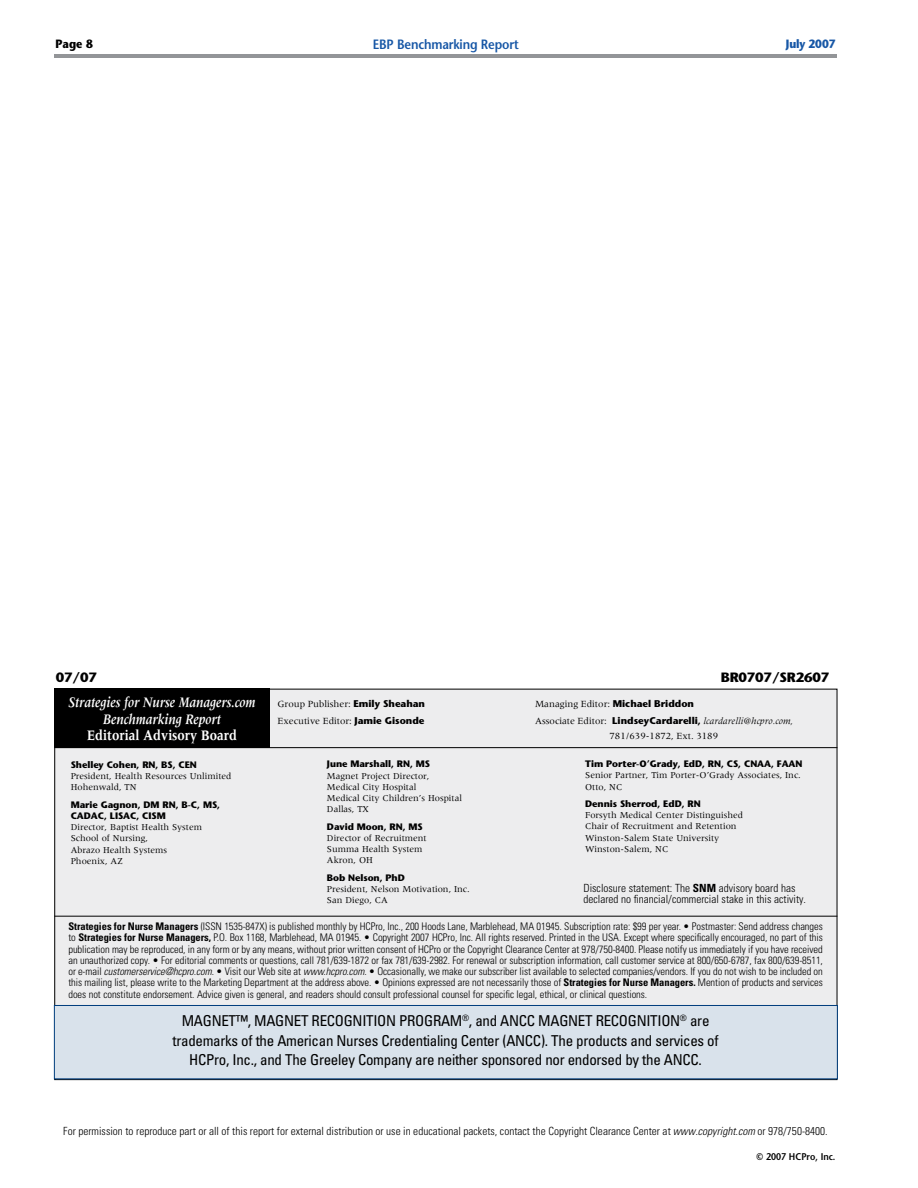
<style>
.page{position:relative;width:918px;height:1188px;background:#fff}
.page>*{position:absolute;margin:0;border:0;box-sizing:border-box;transform-origin:0 0}
.t1{font:condensed 15px/19.5px "Univers LT Std";letter-spacing:-.02em;color:#000;text-align:center}
.t2{font:italic 700 15px/16.5px "Meridien LT Std";color:#fff;text-align:center;scale:.8 1}
.t3{font:700 15px "Meridien LT Std";color:#fff;scale:.8 1}
.t4{font:600 13.5px "Stone Sans Std";letter-spacing:-.01em;color:#1757a6;scale:.9 1}
.t5{font:700 13.5px "Stone Sans Std";letter-spacing:-.01em;color:#000}
.t6{font:700 12px "Stone Sans Std";letter-spacing:-.01em;color:#1757a6;scale:.9 1}
.t7{font:700 12px "Stone Sans Std";color:#000;scale:.9 1}
.t8{font:300 condensed 11.25px/11.2px "Univers LT Std";color:#000}
.t9{font:300 condensed 10.5px/11.2px "Univers LT Std";letter-spacing:-.005em;color:#000;text-align:justify}
.t10{font:700 9.75px/17.2px "Stone Sans Std";color:#000}
.t11{font:9.75px/17.2px "Meridien LT Std";color:#000}
.t12{font:600 9.75px "Stone Sans Std";color:#000;scale:.9 1}
.t13{font:9.3px/11.2px "Meridien LT Std";color:#000}
.t14{font:700 9.3px/11.2px "Stone Sans Std";letter-spacing:-.005em;color:#000}
.s1{font-family:"Stone Sans Std";font-weight:700}
.s2{font-family:"Meridien LT Std";font-weight:400}
.s3{font-family:"Meridien LT Std";font-weight:400;font-style:italic}
.s4{font-weight:700}
.s5{font-style:italic}
</style>
<div class="page">
<hr style="left:54px;top:54px;width:783px;height:3px;background:#939598">
<div style="left:55px;top:689px;width:782px;height:391px;background:#ededee"></div>
<div style="left:55px;top:689px;width:215px;height:59px;background:#000"></div>
<hr style="left:54px;top:747px;width:783px;height:1px;background:#000">
<hr style="left:54px;top:916px;width:783px;height:1px;background:#000">
<div style="left:54px;top:1005px;width:783px;height:74px;background:#d9e2eb"></div>
<div style="left:54px;top:1005px;width:784px;height:74px;border:1px solid #003d7d"></div>
<p class="t7" style="left:56px;top:37px;width:31px">Page</p>
<p class="t4" style="left:373px;top:37px;width:164px">EBP Benchmarking Report</p>
<p class="t6" style="left:786px;top:37px;width:57px">July 2007</p>
<p class="t5" style="left:56px;top:669px;width:43px">07/07</p>
<p class="t5" style="left:721px;top:669px;width:110px">BR0707/SR2607</p>
<h1 class="t2" style="left:69px;top:694px;width:235px">Strategies for Nurse Managers.com<br>Benchmarking Report</h1>
<h1 class="t3" style="left:87px;top:727px;width:189px">Editorial Advisory Board</h1>
<p class="t11" style="left:278px;top:695px;width:149px">Group Publisher: <span class="s1">Emily Sheahan<br></span>Executive Editor: <span class="s1">Jamie Gisonde</span></p>
<p class="t10" style="left:535px;top:695px;width:260px"><span class="s2">Managing Editor:</span> Michael Briddon<br><span class="s2">Associate Editor:</span> Lindsey Cardarelli, <span class="s3">lcardarelli@hcpro.com,</span></p>
<p class="t11" style="left:609px;top:727px;width:110px">781/639-1872, Ext. 3189</p>
<p class="t14" style="left:585px;top:758px;width:167px">Tim Porter-O’Grady, EdD, RN, CS, CNAA</p>
<p class="t14" style="left:771px;top:758px;width:13px">, FAAN</p>
<p class="t13" style="left:585px;top:770px;width:217px">Senior Partner, Tim Porter-O’Grady Associates, Inc.<br>Otto, NC</p>
<p class="t14" style="left:585px;top:798px;width:116px">Dennis Sherrod, EdD, RN</p>
<p class="t13" style="left:585px;top:810px;width:159px">Forsyth Medical Center Distinguished<br>Chair of Recruitment and Retention<br>Winston-Salem State University<br>Winston-Salem, NC</p>
<p class="t14" style="left:327px;top:758px;width:104px">June Marshall, RN, MS</p>
<p class="t13" style="left:327px;top:770px;width:137px">Magnet Project Director,<br>Medical City Hospital<br>Medical City Children’s Hospital<br>Dallas, TX</p>
<p class="t14" style="left:327px;top:821px;width:97px">David Moon, RN, MS</p>
<p class="t13" style="left:327px;top:832px;width:101px">Director of Recruitment<br>Summa Health System<br>Akron, OH</p>
<p class="t14" style="left:327px;top:872px;width:79px">Bob Nelson, PhD</p>
<p class="t13" style="left:327px;top:883px;width:144px">President, Nelson Motivation, Inc.<br>San Diego, CA</p>
<p class="t14" style="left:71px;top:759px;width:126px">Shelley Cohen, RN, BS, CEN</p>
<p class="t13" style="left:71px;top:770px;width:162px">President, Health Resources Unlimited<br>Hohenwald, TN</p>
<p class="t14" style="left:71px;top:799px;width:151px">Marie Gagnon, DM RN, B-C, MS,<br>CADAC, LISAC</p>
<p class="t14" style="left:136px;top:810px;width:31px">, CISM</p>
<p class="t13" style="left:71px;top:822px;width:133px">Director, Baptist Health System<br>School of Nursing,<br>Abrazo Health Systems<br>Phoenix, AZ</p>
<p class="t8" style="left:584px;top:882px;width:224px">Disclosure statement: The <span class="s4">SNM</span> advisory board has declared no financial/commercial stake in this activity.</p>
<p class="t9" style="left:68px;top:921px;width:756px"><span class="s4">Strategies for Nurse Managers</span> (ISSN 1535-847X) is published monthly by HCPro, Inc., 200 Hoods Lane, Marblehead, MA 01945. Subscription rate: $99 per year. • Postmaster: Send address changes to <span class="s4">Strategies for Nurse Managers,</span> P.O. Box 1168, Marblehead, MA 01945. • Copyright 2007 HCPro, Inc. All rights reserved. Printed in the USA. Except where specifically encouraged, no part of this publication may be reproduced, in any form or by any means, without prior written consent of HCPro or the Copyright Clearance Center at 978/750-8400. Please notify us immediately if you have received an unauthorized copy. • For editorial comments or questions, call 781/639-1872 or fax 781/639-2982. For renewal or subscription information, call customer service at 800/650-6787, fax 800/639-8511, or e-mail <span class="s5">customerservice@hcpro.com</span>. • Visit our Web site at <span class="s5">www.hcpro.com</span>. • Occasionally, we make our subscriber list available to selected companies/vendors. If you do not wish to be included on this mailing list, please write to the Marketing Department at the address above. • Opinions expressed are not necessarily those of <span class="s4">Strategies for Nurse Managers.</span> Mention of products and services does not constitute endorsement. Advice given is general, and readers should consult professional counsel for specific legal, ethical, or clinical questions.</p>
<p class="t1" style="left:173px;top:1011px;width:548px">MAGNET™, MAGNET RECOGNITION PROGRAM<sup>®</sup>, and ANCC MAGNET RECOGNITION<sup>®</sup> are trademarks of the American Nurses Credentialing Center (ANCC). The products and services of<br>HCPro, Inc., and The Greeley Company are neither sponsored nor endorsed by the ANCC.</p>
<p class="t8" style="left:63px;top:1125px;width:766px">For permission to reproduce part or all of this report for external distribution or use in educational packets, contact the Copyright Clearance Center at <span class="s5">www.copyright.com</span> or 978/750-8400.</p>
<p class="t12" style="left:757px;top:1150px;width:89px">© 2007 HCPro, Inc.</p>
</div>
